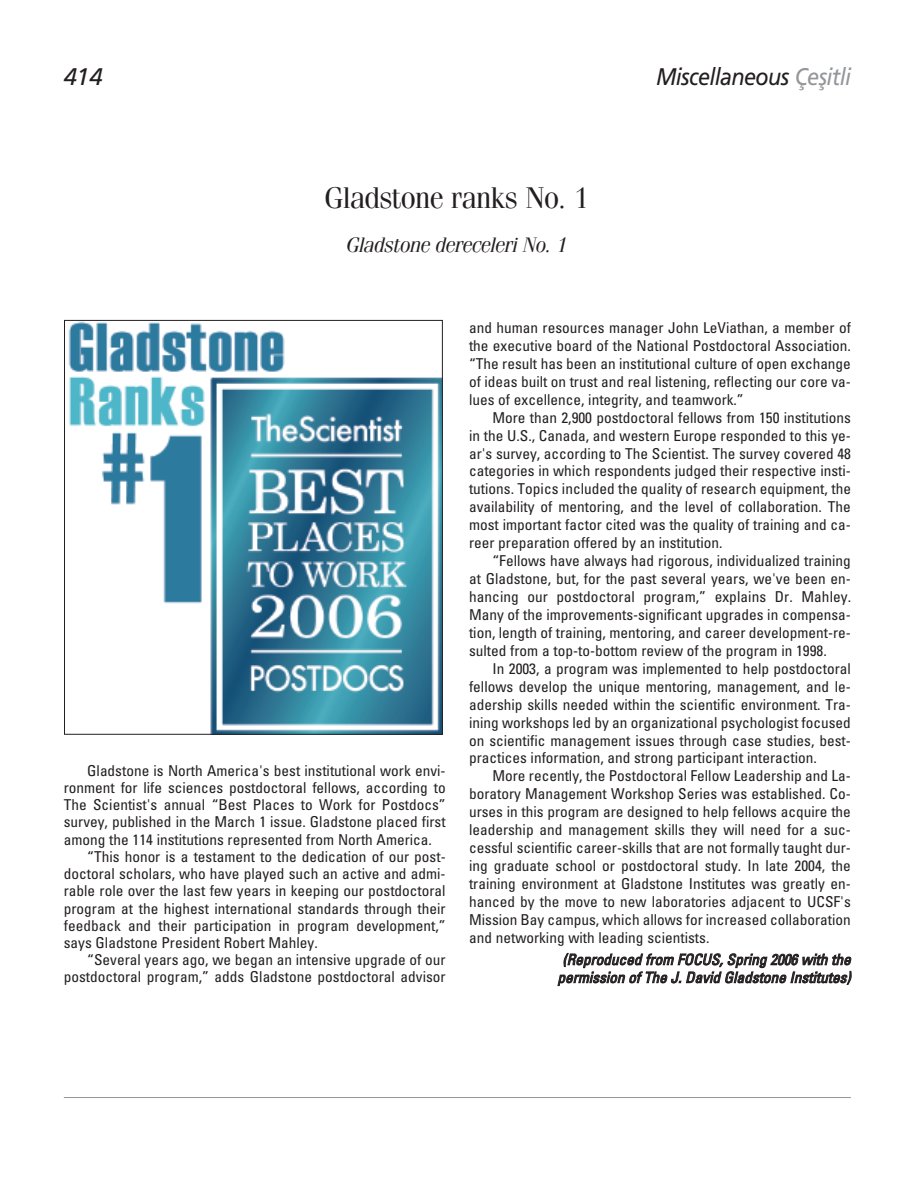
<style>
.page{position:relative;width:915px;height:1191px;background:#fff}
.page>*{position:absolute;margin:0;border:0;box-sizing:border-box;transform-origin:0 0}
.t1{font:30px "Fenice";letter-spacing:-.02em;color:#231f20}
.t2{font:italic 24px "Frutiger";letter-spacing:-.03em;color:#231f20;scale:.9 1}
.t3{font:italic 24px "Frutiger";letter-spacing:-.03em;color:#231f20}
.t4{font:italic 21px "Fenice";letter-spacing:-.02em;color:#231f20}
.t5{font:condensed 15px/18px "Univers";color:#231f20;text-align:justify}
.t6{font:italic condensed 15px/17.9px "Univers";color:#231f20;text-align:center}
.s1{color:#939598}
</style>
<div class="page">
<hr style="left:64px;top:1097px;width:786px;height:1px;background:#939598">
<img style="left:68px;top:322px;width:372px;height:410px">
<div style="left:64px;top:320px;width:378px;height:414px;border:1px solid #231f20"></div>
<h2 class="t3" style="left:64px;top:67px;width:40px">414</h2>
<h2 class="t2" style="left:655px;top:67px;width:218px">Miscellaneous <span class="s1">Çeflitli</span></h2>
<h1 class="t1" style="left:324px;top:187px;width:266px">Gladstone ranks No. 1</h1>
<h3 class="t4" style="left:346px;top:237px;width:223px">Gladstone dereceleri No. 1</h3>
<p class="t5" style="left:87px;top:762px;width:360px">Gladstone is North America's best institutional work envi-</p>
<p class="t5" style="left:64px;top:780px;width:383px">ronment for life sciences postdoctoral fellows, according to</p>
<p class="t5" style="left:64px;top:797px;width:383px">The Scientist's annual “Best Places to Work for Postdocs”</p>
<p class="t5" style="left:64px;top:814px;width:383px">survey, published in the March 1 issue. Gladstone placed first</p>
<p class="t5" style="left:64px;top:831px;width:369px">among the 114 institutions represented from North America.</p>
<p class="t5" style="left:87px;top:849px;width:360px">“This honor is a testament to the dedication of our post-</p>
<p class="t5" style="left:64px;top:866px;width:383px">doctoral scholars, who have played such an active and admi-</p>
<p class="t5" style="left:64px;top:883px;width:383px">rable role over the last few years in keeping our postdoctoral</p>
<p class="t5" style="left:64px;top:900px;width:383px">program at the highest international standards through their</p>
<p class="t5" style="left:64px;top:918px;width:383px">feedback and their participation in program development,”</p>
<p class="t5" style="left:64px;top:935px;width:255px">says Gladstone President Robert Mahley.</p>
<p class="t5" style="left:87px;top:952px;width:360px">“Several years ago, we began an intensive upgrade of our</p>
<p class="t5" style="left:64px;top:968px;width:383px">postdoctoral program,” adds Gladstone postdoctoral advisor</p>
<p class="t5" style="left:469px;top:320px;width:383px">and human resources manager John LeViathan, a member of the executive board of the National Postdoctoral Association. “The result has been an institutional culture of open exchange of ideas built on trust and real listening, reflecting our core va&shy;lues of excellence, integrity, and teamwork.”</p>
<p class="t5" style="left:469px;top:410px;width:383px;text-indent:23px">More than 2,900 postdoctoral fellows from 150 institutions in the U.S., Canada, and western Europe responded to this ye&shy;ar's survey, according to The Scientist. The survey covered 48 categories in which respondents judged their respective insti&shy;tutions. Topics included the quality of research equipment, the availability of mentoring, and the level of collaboration. The most important factor cited was the quality of training and ca&shy;reer preparation offered by an institution.</p>
<p class="t5" style="left:469px;top:553px;width:383px;text-indent:23px">“Fellows have always had rigorous, individualized training at Gladstone, but, for the past several years, we've been en&shy;hancing our postdoctoral program,” explains Dr. Mahley.<br>Many of the improvements-significant upgrades in compensa&shy;tion, length of training, mentoring, and career development-re&shy;sulted from a top-to-bottom review of the program in 1998.</p>
<p class="t5" style="left:469px;top:661px;width:383px;text-indent:23px">In 2003, a program was implemented to help postdoctoral fellows develop the unique mentoring, management, and le&shy;adership skills needed within the scientific environment. Tra&shy;ining workshops led by an organizational psychologist focused on scientific management issues through case studies, best&shy;practices information, and strong participant interaction.</p>
<p class="t5" style="left:469px;top:768px;width:383px;text-indent:23px">More recently, the Postdoctoral Fellow Leadership and La&shy;boratory Management Workshop Series was established. Co&shy;urses in this program are designed to help fellows acquire the leadership and management skills they will need for a suc&shy;cessful scientific career-skills that are not formally taught dur&shy;ing graduate school or postdoctoral study. In late 2004, the training environment at Gladstone Institutes was greatly en&shy;hanced by the move to new laboratories adjacent to UCSF's Mission Bay campus, which allows for increased collaboration and networking with leading scientists.</p>
<p class="t6" style="left:557px;top:952px;width:298px">(Reproduced from FOCUS, Spring 2006 with the permission of The J. David Gladstone Institutes)</p>
</div>
